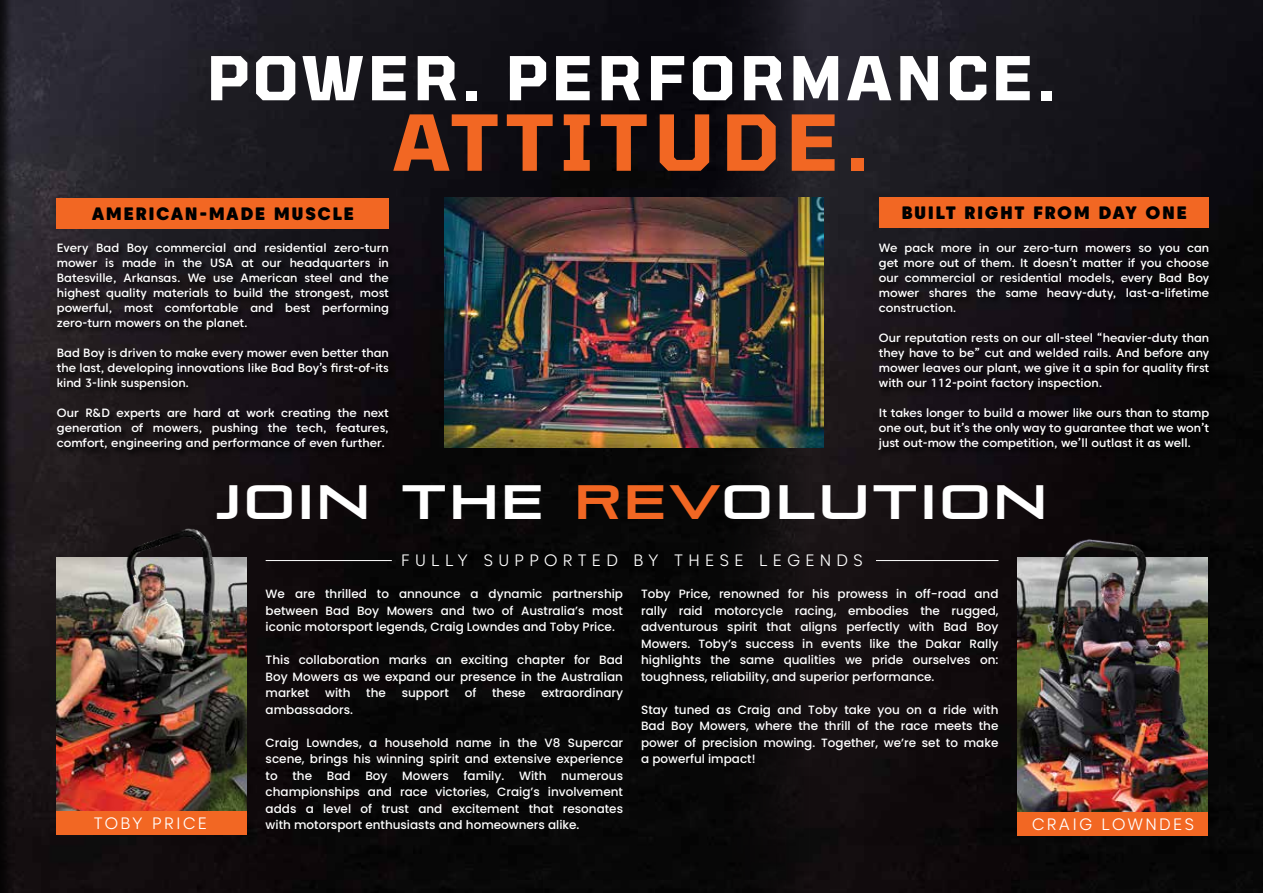
<style>
.page{position:relative;width:1263px;height:893px;background:#fff}
.page>*{position:absolute;margin:0;border:0;box-sizing:border-box;transform-origin:0 0}
.t1{font:700 76.5px "Tomorrow";letter-spacing:.1em;color:#f26723}
.t2{font:700 60px "Tomorrow";letter-spacing:.08em;color:#fff}
.t3{font:700 48px "Pirulen Rg";letter-spacing:.09em;color:#fff}
.t4{font:900 18px "Caros Soft";letter-spacing:.08em;color:#000}
.t5{font:300 16.5px "Caros Soft";letter-spacing:.31em;color:#fff}
.t6{font:300 16.5px "Caros Soft";letter-spacing:.14em;color:#fff}
.t7{font:500 12px/15px "Caros Soft";color:#fff;text-align:justify}
.t8{font:500 12px/16.5px "Poppins";color:#fff;text-align:justify}
.s1{color:#f26723}
</style>
<div class="page">
<img style="left:14px;top:0;width:688px;height:893px">
<img style="left:702px;top:0;width:561px;height:893px">
<div style="left:56px;top:242px;width:340px;height:216px;background:linear-gradient(to right,#201b1e,#0d080e)"></div>
<div style="left:57px;top:198px;width:332px;height:31px;background:#f26723"></div>
<img style="left:444px;top:198px;width:380px;height:249px">
<div style="left:877px;top:241px;width:339px;height:216px;background:linear-gradient(to right,#191319,#060406)"></div>
<div style="left:879px;top:197px;width:329px;height:31px;background:#f26723"></div>
<hr style="left:266px;top:560px;width:126px;height:1px;background:#fff">
<hr style="left:876px;top:560px;width:122px;height:1px;background:#fff">
<img style="left:1017px;top:558px;width:191px;height:254px">
<img style="left:1034px;top:520px;width:172px;height:227px">
<div style="left:1017px;top:812px;width:191px;height:23px;background:#f26723"></div>
<img style="left:56px;top:558px;width:191px;height:254px">
<img style="left:98px;top:525px;width:149px;height:90px">
<div style="left:56px;top:812px;width:191px;height:23px;background:#f26723"></div>
<div style="left:0;top:0;width:14px;height:893px;background:#000;opacity:.75"></div>
<img style="left:0;top:0;width:1px;height:893px">
<h2 class="t2" style="left:207px;top:28px;width:851px">POWER. PERFORMANCE.</h2>
<h1 class="t1" style="left:393px;top:78px;width:478px">ATTITUDE.</h1>
<h3 class="t4" style="left:92px;top:201px;width:264px">AMERICAN-MADE MUSCLE</h3>
<p class="t7" style="left:57px;top:241px;width:334px">Every Bad Boy commercial and residential zero-turn mower is made in the USA at our headquarters in Batesville, Arkansas. We use American steel and the highest quality materials to build the strongest, most powerful, most comfortable and best performing zero-turn mowers on the planet.</p>
<p class="t7" style="left:57px;top:346px;width:333px">Bad Boy is driven to make every mower even better than the last, developing innovations like Bad Boy’s first-of-its kind 3-link suspension.</p>
<p class="t7" style="left:57px;top:406px;width:333px">Our R&amp;D experts are hard at work creating the next generation of mowers, pushing the tech, features, comfort, engineering and performance of even further.</p>
<h3 class="t4" style="left:901px;top:201px;width:287px">BUILT RIGHT FROM DAY ONE</h3>
<p class="t7" style="left:879px;top:240px;width:332px">We pack more in our zero-turn mowers so you can get more out of them. It doesn’t matter if you choose our commercial or residential models, every Bad Boy mower shares the same heavy-duty, last-a-lifetime construction.</p>
<p class="t7" style="left:879px;top:330px;width:332px">Our reputation rests on our all-steel “heavier-duty than they have to be” cut and welded rails. And before any mower leaves our plant, we give it a spin for quality first with our 112-point factory inspection.</p>
<p class="t7" style="left:879px;top:405px;width:332px">It takes longer to build a mower like ours than to stamp one out, but it’s the only way to guarantee that we won’t just out-mow the competition, we’ll outlast it as well.</p>
<h3 class="t3" style="left:217px;top:473px;width:831px">JOIN THE <span class="s1">REV</span>OLUTION</h3>
<h3 class="t5" style="left:401px;top:550px;width:463px">FULLY SUPPORTED BY THESE LEGENDS</h3>
<p class="t8" style="left:641px;top:586px;width:359px">Toby Price, renowned for his prowess in off-road and rally raid motorcycle racing, embodies the rugged, adventurous spirit that aligns perfectly with Bad Boy Mowers. Toby’s success in events like the Dakar Rally highlights the same qualities we pride ourselves on: toughness, reliability, and superior performance.</p>
<p class="t8" style="left:641px;top:701px;width:359px">Stay tuned as Craig and Toby take you on a ride with Bad Boy Mowers, where the thrill of the race meets the power of precision mowing. Together, we’re set to make a powerful impact!</p>
<p class="t8" style="left:266px;top:586px;width:359px">We are thrilled to announce a dynamic partnership between Bad Boy Mowers and two of Australia’s most iconic motorsport legends, Craig Lowndes and Toby Price.</p>
<p class="t8" style="left:266px;top:652px;width:359px">This collaboration marks an exciting chapter for Bad Boy Mowers as we expand our presence in the Australian market</p>
<p class="t8" style="left:325px;top:685px;width:27px">with</p>
<p class="t8" style="left:366px;top:685px;width:21px">the</p>
<p class="t8" style="left:402px;top:685px;width:49px">support</p>
<p class="t8" style="left:465px;top:685px;width:13px">of</p>
<p class="t8" style="left:492px;top:685px;width:35px">these</p>
<p class="t8" style="left:541px;top:685px;width:83px">extraordinary</p>
<p class="t8" style="left:266px;top:701px;width:89px">ambassadors.</p>
<p class="t8" style="left:266px;top:734px;width:359px">Craig Lowndes, a household name in the V8 Supercar scene, brings his winning spirit and extensive experience to the Bad Boy Mowers family. With numerous championships and race victories, Craig’s involvement adds a level of trust and excitement that resonates with motorsport enthusiasts and homeowners alike.</p>
<h3 class="t6" style="left:94px;top:813px;width:115px">TOBY PRICE</h3>
<h3 class="t6" style="left:1032px;top:813px;width:164px">CRAIG LOWNDES</h3>
</div>
